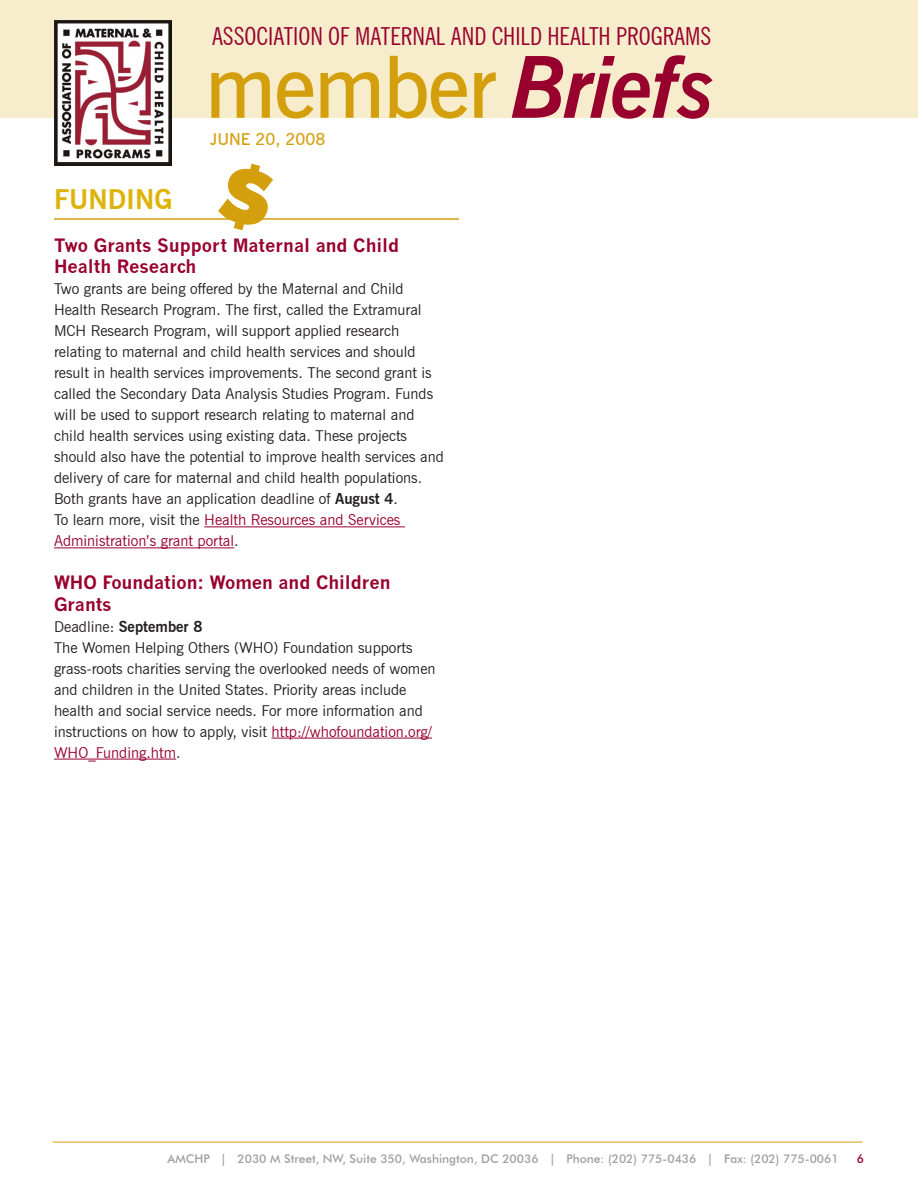
<style>
.page{position:relative;width:918px;height:1188px;background:#fff}
.page>*{position:absolute;margin:0;border:0;box-sizing:border-box;transform-origin:0 0}
.t1{font:600 85.5px "News Gothic BT";letter-spacing:-.02em;color:#d49f0c}
.t2{font:700 27px "News Gothic BT";color:#deb308}
.t3{font:condensed 24.9px "News Gothic BT";color:#98012d}
.t4{font:700 18px/21.6px "News Gothic";color:#98012d}
.t5{font:600 16.5px "News Gothic BT";color:#d49f0c}
.t6{font:15px/21px "News Gothic BT";color:#231f20}
.t7{font:500 12px "Futura BT";color:#9e9f9e}
.t8{font:500 12px "Futura BT";color:#98012d}
.s1{font-weight:700;font-style:italic;color:#98012d}
.s2{font-weight:700}
.s3{color:#98012d}
</style>
<div class="page">
<div style="left:0;top:0;width:918px;height:118px;background:#f7edcd"></div>
<img style="left:54px;top:21px;width:118px;height:145px">
<hr style="left:53px;top:1142px;width:810px;height:1px;background:#d49f0c">
<hr style="left:204px;top:526px;width:201px;height:1px;background:#98012d">
<hr style="left:54px;top:547px;width:180px;height:1px;background:#98012d">
<hr style="left:272px;top:738px;width:160px;height:1px;background:#98012d">
<hr style="left:54px;top:759px;width:122px;height:1px;background:#98012d">
<hr style="left:54px;top:218px;width:405px;height:2px;background:#d49f0c">
<svg style="left:215px;top:218px;width:63px;height:2px"></svg>
<h3 class="t3" style="left:212px;top:21px;width:501px">ASSOCIATION OF MATERNAL AND CHILD HEALTH PROGRAMS</h3>
<h1 class="t1" style="left:205px;top:35px;width:512px">member <span class="s1">Briefs</span></h1>
<p class="t5" style="left:210px;top:129px;width:117px">JUNE 20, 2008</p>
<h2 class="t2" style="left:54px;top:183px;width:88px">Funding</h2>
<p class="t4" style="left:54px;top:234px;width:347px">Two Grants Support Maternal and Child<br>Health Research</p>
<p class="t6" style="left:54px;top:279px;width:391px">Two grants are being offered by the Maternal and Child Health Research Program. The first, called the Extramural MCH Research Program, will support applied research relating to maternal and child health services and should result in health services improvements. The second grant is called the Secondary Data Analysis Studies Program. Funds will be used to support research relating to maternal and child health services using existing data. These projects should also have the potential to improve health services and delivery of care for maternal and child health populations.<br>Both grants have an application deadline of <span class="s2">August 4</span>.<br>To learn more, visit the <span class="s3">Health Resources and Services Administration’s grant portal</span>.</p>
<p class="t4" style="left:54px;top:571px;width:338px">WHO Foundation: Women and Children<br>Grants</p>
<p class="t6" style="left:54px;top:616px;width:383px">Deadline: <span class="s2">September 8<br></span>The Women Helping Others (WHO) Foundation supports grass-roots charities serving the overlooked needs of women and children in the United States. Priority areas include health and social service needs. For more information and instructions on how to apply, visit <span class="s3">http://whofoundation.org/ WHO_Funding.htm</span>.</p>
<p class="t7" style="left:168px;top:1151px;width:673px">AMCHP | 2030 M Street, NW, Suite 350, Washington, DC 20036 | Phone: (202) 775-0436 | Fax: (202) 775-0061</p>
<p class="t8" style="left:857px;top:1151px;width:9px">6</p>
</div>
